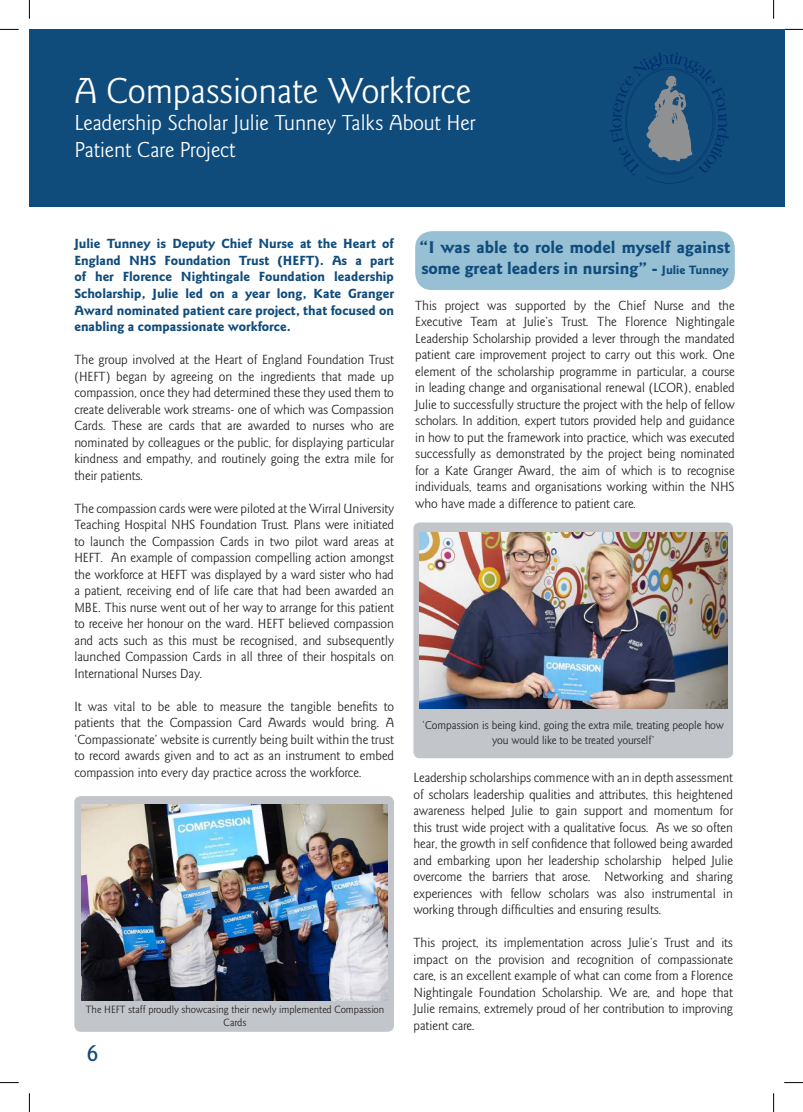
<style>
.page{position:relative;width:803px;height:1112px;background:#fff}
.page>*{position:absolute;margin:0;border:0;box-sizing:border-box;transform-origin:0 0}
.t1{font:37.5px "Goudy Sans Std";letter-spacing:-.01em;color:#fff}
.t2{font:500 25px "Goudy Sans Std";color:#0f4b7b}
.t3{font:22.5px/27px "Goudy Sans Std";color:#fff}
.t4{font:700 17.5px/21px "Goudy Sans Std";color:#0f4b7b}
.t5{font:13.75px/16.5px "Goudy Sans Std";color:#231f20;text-align:justify}
.t6{font:700 13.75px/16.5px "Goudy Sans Std";color:#0f4b7b;text-align:justify}
.t7{font:11.88px/14.2px "Goudy Sans Std";color:#231f20;text-align:center}
.t8{font:10.88px/13.1px "Goudy Sans Std";color:#231f20;text-align:center}
.s1{font-size:30px}
.s2{font-size:12.5px}
</style>
<div class="page">
<div style="left:74px;top:795px;width:320px;height:236px;background:#c2c5c9;border-radius:6px"></div>
<div style="left:29px;top:29px;width:744px;height:178px;background:#0f4b7b"></div>
<div style="left:773px;top:29px;width:11px;height:178px;background:#0f4b7b"></div>
<svg style="left:610px;top:53px;width:118px;height:131px"></svg>
<img style="left:81px;top:804px;width:306px;height:195px">
<div style="left:415px;top:231px;width:320px;height:59px;background:#97c0d4;border-radius:17px"></div>
<div style="left:413px;top:522px;width:320px;height:236px;background:#c2c5c9;border-radius:6px"></div>
<img style="left:419px;top:532px;width:308px;height:176px">
<svg style="left:0;top:29px;width:19px;height:1px"></svg>
<svg style="left:784px;top:29px;width:19px;height:1px"></svg>
<svg style="left:0;top:1082px;width:19px;height:1px"></svg>
<svg style="left:784px;top:1082px;width:19px;height:1px"></svg>
<svg style="left:29px;top:0;width:1px;height:19px"></svg>
<svg style="left:29px;top:1093px;width:1px;height:18px"></svg>
<svg style="left:773px;top:0;width:1px;height:19px"></svg>
<svg style="left:773px;top:1093px;width:1px;height:18px"></svg>
<h1 class="t1" style="left:74px;top:70px;width:398px">A Compassionate Workforce</h1>
<h3 class="t3" style="left:74px;top:110px;width:402px">Leadership Scholar Julie Tunney Talks About Her<br>Patient Care Project</h3>
<h3 class="t3" style="left:74px;top:119px;width:339px"><span class="s1">Title goes here -</span> Sub-title goes here</h3>
<p class="t6" style="left:74px;top:236px;width:321px">Julie Tunney is Deputy Chief Nurse at the Heart of England NHS Foundation Trust (HEFT). As a part of her Florence Nightingale Foundation leadership Scholarship, Julie led on a year long, Kate Granger Award nominated patient care project, that focused on enabling a compassionate workforce.</p>
<p class="t5" style="left:74px;top:351px;width:321px">The group involved at the Heart of England Foundation Trust (HEFT) began by agreeing on the ingredients that made up compassion, once they had determined these they used them to create deliverable work streams- one of which was Compassion Cards. These are cards that are awarded to nurses who are nominated by colleagues or the public, for displaying particular kindness and empathy, and routinely going the extra mile for their patients.</p>
<p class="t5" style="left:74px;top:500px;width:321px">The compassion cards were were piloted at the Wirral University Teaching Hospital NHS Foundation Trust. Plans were initiated to launch the Compassion Cards in two pilot ward areas at HEFT. An example of compassion compelling action amongst the workforce at HEFT was displayed by a ward sister who had a patient, receiving end of life care that had been awarded an MBE. This nurse went out of her way to arrange for this patient to receive her honour on the ward. HEFT believed compassion and acts such as this must be recognised, and subsequently launched Compassion Cards in all three of their hospitals on International Nurses Day.</p>
<p class="t5" style="left:74px;top:698px;width:321px">It was vital to be able to measure the tangible benefits to patients that the Compassion Card Awards would bring. A ‘Compassionate’ website is currently being built within the trust to record awards given and to act as an instrument to embed compassion into every day practice across the workforce.</p>
<p class="t8" style="left:86px;top:1003px;width:300px">The HEFT staff proudly showcasing their newly implemented Compassion<br>Cards</p>
<h2 class="t2" style="left:87px;top:1038px;width:14px">6</h2>
<p class="t4" style="left:420px;top:237px;width:312px">“I was able to role model myself against some great leaders in nursing” - <span class="s2">Julie Tunney</span></p>
<p class="t5" style="left:415px;top:297px;width:321px">This project was supported by the Chief Nurse and the Executive Team at Julie’s Trust. The Florence Nightingale Leadership Scholarship provided a lever through the mandated patient care improvement project to carry out this work. One element of the scholarship programme in particular, a course in leading change and organisational renewal (LCOR), enabled Julie to successfully structure the project with the help of fellow scholars. In addition, expert tutors provided help and guidance in how to put the framework into practice, which was executed successfully as demonstrated by the project being nominated for a Kate Granger Award, the aim of which is to recognise individuals, teams and organisations working within the NHS who have made a difference to patient care.</p>
<p class="t7" style="left:422px;top:718px;width:303px">‘Compassion is being kind, going the extra mile, treating people how you would like to be treated yourself’</p>
<p class="t5" style="left:413px;top:769px;width:321px">Leadership scholarships commence with an in depth assessment of scholars leadership qualities and attributes, this heightened awareness helped Julie to gain support and momentum for this trust wide project with a qualitative focus. As we so often hear, the growth in self confidence that followed being awarded and embarking upon her leadership scholarship helped Julie overcome the barriers that arose. Networking and sharing experiences with fellow scholars was also instrumental in working through difficulties and ensuring results.</p>
<p class="t5" style="left:413px;top:934px;width:321px">This project, its implementation across Julie’s Trust and its impact on the provision and recognition of compassionate care, is an excellent example of what can come from a Florence Nightingale Foundation Scholarship. We are, and hope that Julie remains, extremely proud of her contribution to improving patient care.</p>
</div>
